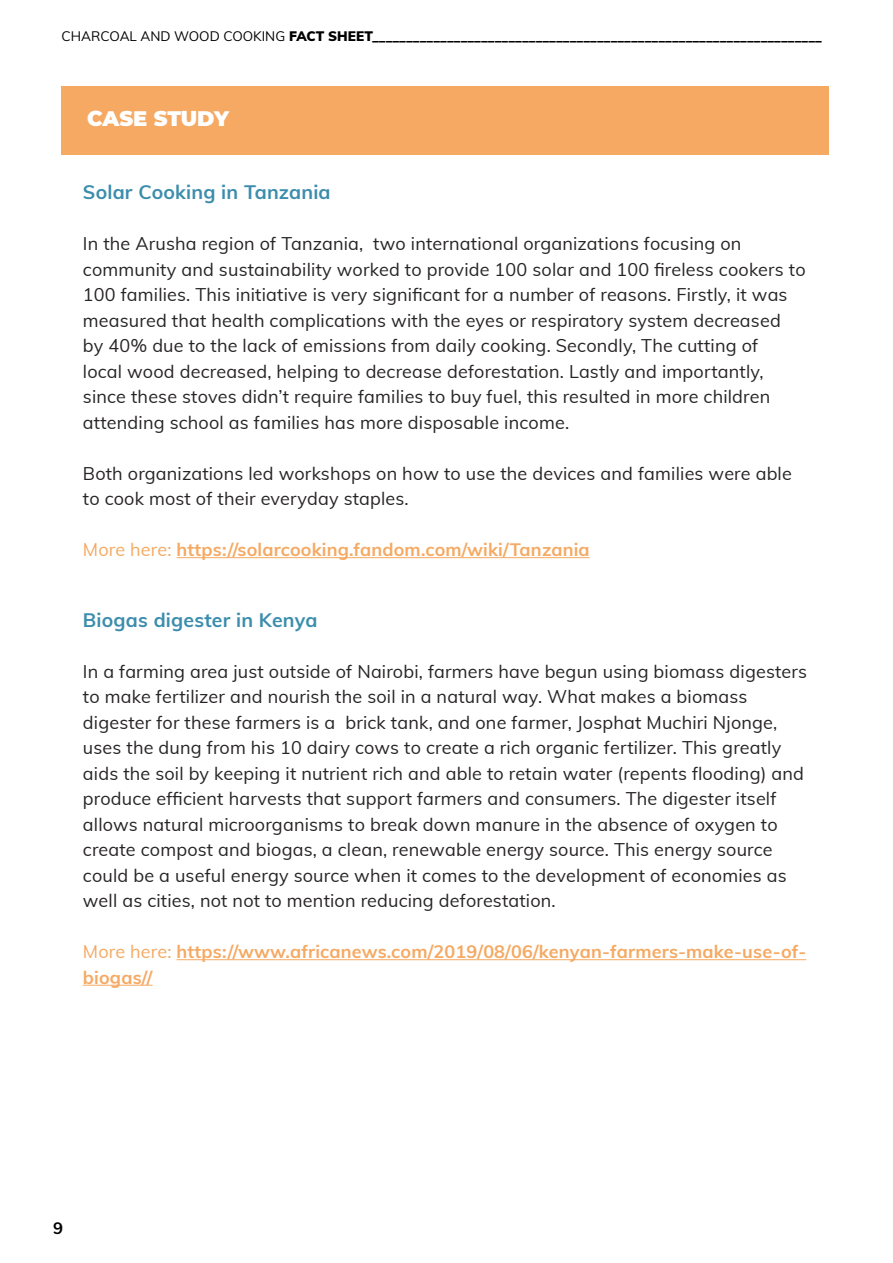
<style>
.page{position:relative;width:893px;height:1263px;background:#fff}
.page>*{position:absolute;margin:0;border:0;box-sizing:border-box;transform-origin:0 0}
.t1{font:900 21px "Montserrat";letter-spacing:-.01em;color:#fff}
.t2{font:700 19.5px "Muli";letter-spacing:.01em;color:#3c8dad}
.t3{font:18px/25.5px "Muli";letter-spacing:.01em;color:#272424}
.t4{font:700 18px/25.5px "Muli";letter-spacing:.01em;color:#f5a962}
.t5{font:700 16.5px "Muli";color:#000}
.t6{font:900 13.5px "Muli";color:#000}
.s1{font-weight:400}
</style>
<div class="page">
<div style="left:62px;top:87px;width:767px;height:68px;background:#f5a962"></div>
<hr style="left:177px;top:557px;width:413px;height:1px;background:#f5a962">
<hr style="left:177px;top:959px;width:629px;height:1px;background:#f5a962">
<hr style="left:83px;top:985px;width:70px;height:1px;background:#f5a962">
<p class="t6" style="left:62px;top:26px;width:762px"><span class="s1">CHARCOAL AND WOOD COOKING</span> FACT SHEET__________________________________________________________________</p>
<p class="t1" style="left:87px;top:103px;width:143px">CASE STUDY</p>
<p class="t2" style="left:83px;top:178px;width:249px">Solar Cooking in Tanzania</p>
<p class="t3" style="left:83px;top:230px;width:724px">In the Arusha region of Tanzania, two international organizations focusing on community and sustainability worked to provide 100 solar and 100 fireless cookers to 100 families. This initiative is very significant for a number of reasons. Firstly, it was measured that health complications with the eyes or respiratory system decreased by 40% due to the lack of emissions from daily cooking. Secondly, The cutting of<br>local wood decreased, helping to decrease deforestation. Lastly and importantly, since these stoves didn’t require families to buy fuel, this resulted in more children attending school as families has more disposable income.</p>
<p class="t3" style="left:83px;top:460px;width:710px">Both organizations led workshops on how to use the devices and families were able to cook most of their everyday staples.</p>
<p class="t4" style="left:83px;top:536px;width:508px"><span class="s1">More here:</span> https://solarcooking.fandom.com/wiki/Tanzania</p>
<p class="t2" style="left:83px;top:605px;width:236px">Biogas digester in Kenya</p>
<p class="t3" style="left:83px;top:658px;width:726px">In a farming area just outside of Nairobi, farmers have begun using biomass digesters to make fertilizer and nourish the soil in a natural way. What makes a biomass digester for these farmers is a brick tank, and one farmer, Josphat Muchiri Njonge, uses the dung from his 10 dairy cows to create a rich organic fertilizer. This greatly aids the soil by keeping it nutrient rich and able to retain water (repents flooding) and produce efficient harvests that support farmers and consumers. The digester itself allows natural microorganisms to break down manure in the absence of oxygen to create compost and biogas, a clean, renewable energy source. This energy source could be a useful energy source when it comes to the development of economies as well as cities, not not to mention reducing deforestation.</p>
<p class="t4" style="left:83px;top:938px;width:725px"><span class="s1">More here:</span> https://www.africanews.com/2019/08/06/kenyan-farmers-make-use-of&shy;biogas//</p>
<p class="t5" style="left:53px;top:1216px;width:11px">9</p>
</div>
